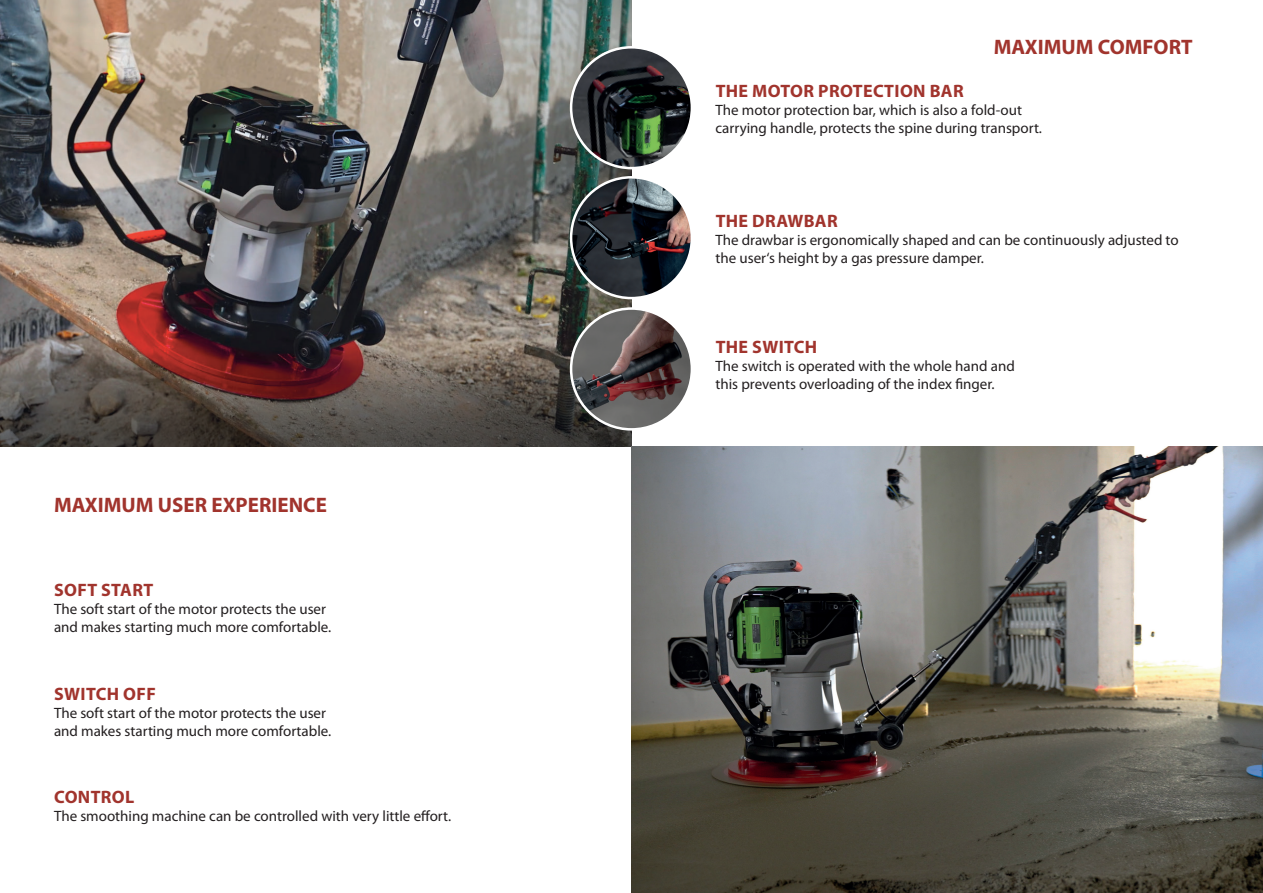
<style>
.page{position:relative;width:1263px;height:893px;background:#fff}
.page>*{position:absolute;margin:0;border:0;box-sizing:border-box;transform-origin:0 0}
.t1{font:700 21px "Myriad Pro";color:#a1342d}
.t2{font:700 18px "Myriad Pro";letter-spacing:.02em;color:#a1342d}
.t3{font:15px/18px "Myriad Pro";color:#231f20}
</style>
<div class="page">
<img style="left:0;top:0;width:631px;height:446px">
<img style="left:571px;top:47px;width:121px;height:121px;border-radius:60px">
<div style="left:570px;top:46px;width:123px;height:123px;border:3px solid #fff;border-radius:50%"></div>
<img style="left:571px;top:309px;width:121px;height:120px;border-radius:60px">
<div style="left:570px;top:307px;width:123px;height:124px;border:3px solid #fff;border-radius:50%"></div>
<img style="left:571px;top:178px;width:118px;height:120px">
<div style="left:570px;top:176px;width:123px;height:123px;border:3px solid #fff;border-radius:50%"></div>
<img style="left:631px;top:446px;width:632px;height:447px">
<h1 class="t1" style="left:54px;top:491px;width:274px">MAXIMUM USER EXPERIENCE</h1>
<p class="t2" style="left:54px;top:578px;width:101px">SOFT START</p>
<p class="t3" style="left:54px;top:600px;width:279px">The soft start of the motor protects the user and makes starting much more comfortable.</p>
<p class="t2" style="left:54px;top:682px;width:103px">SWITCH OFF</p>
<p class="t3" style="left:54px;top:704px;width:279px">The soft start of the motor protects the user and makes starting much more comfortable.</p>
<p class="t2" style="left:54px;top:786px;width:82px">CONTROL</p>
<p class="t3" style="left:54px;top:808px;width:399px">The smoothing machine can be controlled with very little effort.</p>
<h1 class="t1" style="left:994px;top:33px;width:200px">MAXIMUM COMFORT</h1>
<p class="t2" style="left:716px;top:79px;width:250px">THE MOTOR PROTECTION BAR</p>
<p class="t3" style="left:715px;top:101px;width:328px">The motor protection bar, which is also a fold-out carrying handle, protects the spine during transport.</p>
<p class="t2" style="left:716px;top:209px;width:124px">THE DRAWBAR</p>
<p class="t3" style="left:715px;top:231px;width:465px">The drawbar is ergonomically shaped and can be continuously adjusted to the user‘s height by a gas pressure damper.</p>
<p class="t2" style="left:716px;top:336px;width:103px">THE SWITCH</p>
<p class="t3" style="left:715px;top:358px;width:301px">The switch is operated with the whole hand and this prevents overloading of the index finger.</p>
</div>
